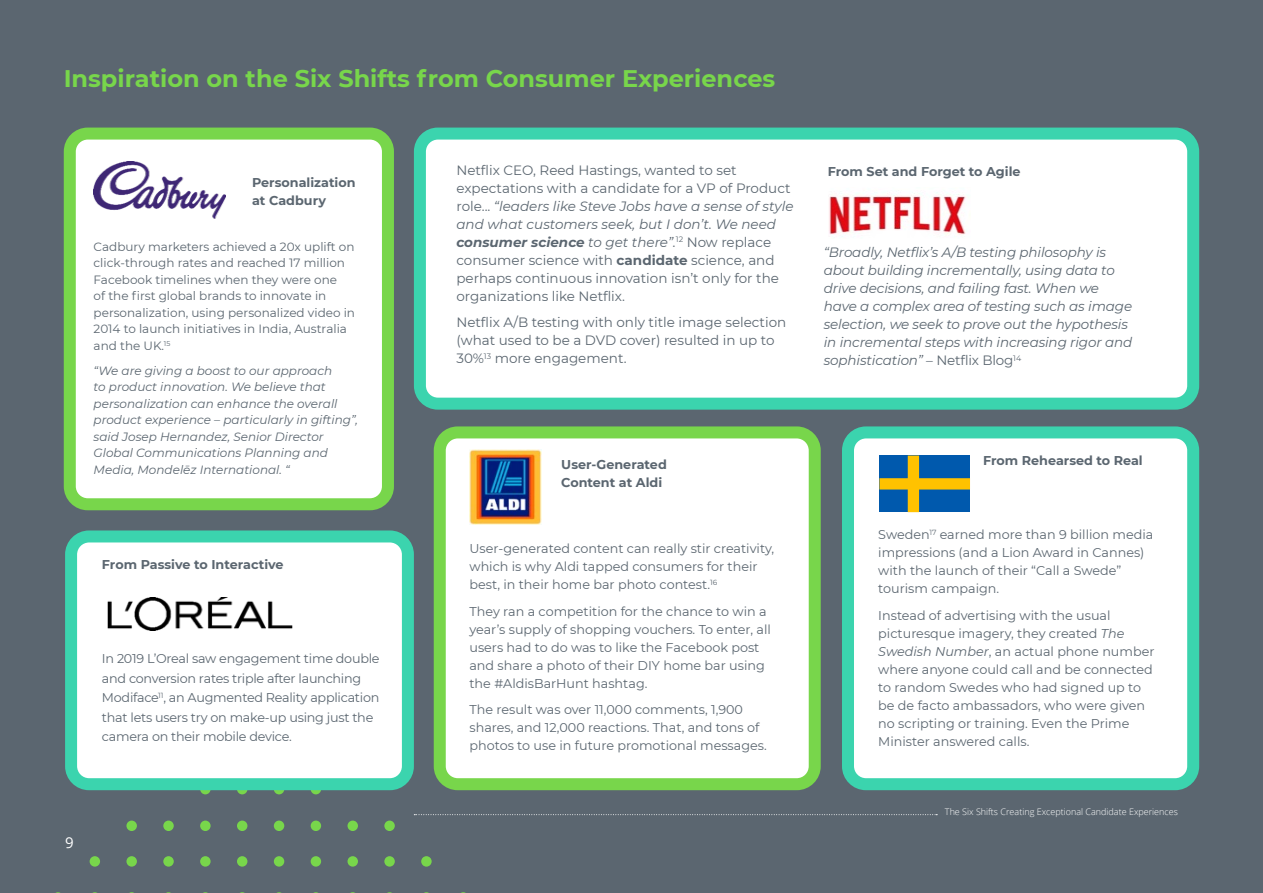
<style>
.page{position:relative;width:1263px;height:893px;background:#5b6670}
.page>*{position:absolute;margin:0;border:0;box-sizing:border-box;transform-origin:0 0}
.Section_Title{font:700 24px "Montserrat";color:#78d64b}
.t1{font:15px "Open Sans";color:#fff}
.Body_Copy{font:13.5px/18px "Montserrat";color:#5b6670}
.t2{font:italic 13.5px/18px "Montserrat";letter-spacing:-.01em;color:#5b6670}
.Body_Copy-2{font:12.75px/18px "Montserrat";color:#5b6670}
.Body_Copy-3{font:12.75px/19.5px "Montserrat";letter-spacing:-.02em;color:#5b6670}
.Body_Copy-4{font:700 12.75px/18px "Montserrat";color:#5b6670}
.Body_Copy-5{font:italic 12px/16.5px "Montserrat";color:#5b6670}
.Body_Copy-6{font:12px/16.5px "Montserrat";color:#5b6670}
.t3{font:300 9px "Open Sans";color:#fff}
.s1{font-style:italic}
.s2{font-weight:700;font-style:italic}
.s3{font-weight:700}
.s4{font-style:normal}
</style>
<div class="page">
<div style="left:421px;top:856px;width:11px;height:11px;background:#78d64b;border-radius:50%"></div>
<div style="left:384px;top:856px;width:11px;height:11px;background:#78d64b;border-radius:50%"></div>
<div style="left:347px;top:856px;width:11px;height:11px;background:#78d64b;border-radius:50%"></div>
<div style="left:311px;top:856px;width:10px;height:11px;background:#78d64b;border-radius:50%"></div>
<div style="left:274px;top:856px;width:10px;height:11px;background:#78d64b;border-radius:50%"></div>
<div style="left:237px;top:856px;width:10px;height:11px;background:#78d64b;border-radius:50%"></div>
<div style="left:200px;top:856px;width:11px;height:11px;background:#78d64b;border-radius:50%"></div>
<div style="left:163px;top:856px;width:11px;height:11px;background:#78d64b;border-radius:50%"></div>
<div style="left:126px;top:856px;width:11px;height:11px;background:#78d64b;border-radius:50%"></div>
<div style="left:90px;top:856px;width:10px;height:11px;background:#78d64b;border-radius:50%"></div>
<div style="left:384px;top:821px;width:11px;height:10px;background:#78d64b;border-radius:50%"></div>
<div style="left:347px;top:821px;width:11px;height:10px;background:#78d64b;border-radius:50%"></div>
<div style="left:311px;top:821px;width:10px;height:10px;background:#78d64b;border-radius:50%"></div>
<div style="left:274px;top:821px;width:10px;height:10px;background:#78d64b;border-radius:50%"></div>
<div style="left:237px;top:821px;width:10px;height:10px;background:#78d64b;border-radius:50%"></div>
<div style="left:200px;top:821px;width:11px;height:10px;background:#78d64b;border-radius:50%"></div>
<div style="left:163px;top:821px;width:11px;height:10px;background:#78d64b;border-radius:50%"></div>
<div style="left:126px;top:821px;width:11px;height:10px;background:#78d64b;border-radius:50%"></div>
<svg style="left:311px;top:784px;width:10px;height:10px"></svg>
<svg style="left:274px;top:784px;width:10px;height:10px"></svg>
<svg style="left:237px;top:784px;width:10px;height:10px"></svg>
<svg style="left:200px;top:784px;width:11px;height:10px"></svg>
<svg style="left:414px;top:814px;width:523px;height:1px"></svg>
<div style="left:70px;top:134px;width:318px;height:370px;background:#fff;border-radius:18px"></div>
<div style="left:64px;top:128px;width:330px;height:382px;border:12px solid #78d64b;border-radius:18px"></div>
<img style="left:94px;top:162px;width:132px;height:57px">
<div style="left:71px;top:536px;width:337px;height:248px;background:#fff;border-radius:18px"></div>
<div style="left:65px;top:530px;width:349px;height:260px;border:12px solid #3bd4ae;border-radius:18px"></div>
<img style="left:108px;top:597px;width:184px;height:33px">
<div style="left:440px;top:432px;width:375px;height:352px;background:#fff;border-radius:18px"></div>
<div style="left:434px;top:426px;width:387px;height:364px;border:12px solid #78d64b;border-radius:18px"></div>
<img style="left:469px;top:449px;width:73px;height:75px">
<div style="left:420px;top:134px;width:773px;height:270px;background:#fff;border-radius:18px"></div>
<div style="left:414px;top:128px;width:785px;height:282px;border:12px solid #3bd4ae;border-radius:18px"></div>
<img style="left:829px;top:192px;width:138px;height:45px">
<div style="left:848px;top:432px;width:345px;height:352px;background:#fff;border-radius:18px"></div>
<div style="left:842px;top:426px;width:357px;height:364px;border:12px solid #3bd4ae;border-radius:18px"></div>
<svg style="left:879px;top:456px;width:91px;height:56px;background:#4c7878"></svg>
<p class="Section_Title" style="left:64px;top:61px;width:713px">Inspiration on the Six Shifts from Consumer Experiences</p>
<p class="Body_Copy-4" style="left:252px;top:173px;width:105px">Personalization at Cadbury</p>
<p class="Body_Copy-6" style="left:94px;top:238px;width:263px">Cadbury marketers achieved a 20x uplift on click-through rates and reached 17 million Facebook timelines when they were one<br>of the first global brands to innovate in personalization, using personalized video in 2014 to launch initiatives in India, Australia and the UK.<sup>15</sup></p>
<p class="Body_Copy-5" style="left:94px;top:362px;width:266px">“We are giving a boost to our approach<br>to product innovation. We believe that personalization can enhance the overall product experience – particularly in gifting”, said Josep Hernandez, Senior Director Global Communications Planning and Media, Mondelēz International. “</p>
<p class="Body_Copy-4" style="left:102px;top:555px;width:183px">From Passive to Interactive</p>
<p class="Body_Copy-3" style="left:102px;top:649px;width:279px">In 2019 L’Oreal saw engagement time double and conversion rates triple after launching Modiface<sup>11</sup>, an Augmented Reality application that lets users try on make-up using just the camera on their mobile device.</p>
<p class="t1" style="left:65px;top:832px;width:10px">9</p>
<p class="Body_Copy" style="left:456px;top:160px;width:339px">Netflix CEO, Reed Hastings, wanted to set expectations with a candidate for a VP of Product role... <span class="s1">“leaders like Steve Jobs have a sense of style and what customers seek, but I don’t. We need </span><span class="s2">consumer science</span> <span class="s1">to get there”.</span><sup>12</sup> Now replace consumer science with <span class="s3">candidate</span> science, and perhaps continuous innovation isn’t only for the organizations like Netflix.</p>
<p class="Body_Copy" style="left:456px;top:313px;width:331px">Netflix A/B testing with only title image selection (what used to be a DVD cover) resulted in up to<br>30%<sup>13</sup> more engagement.</p>
<p class="Body_Copy-4" style="left:561px;top:455px;width:107px">User-Generated<br>Content at Aldi</p>
<p class="Body_Copy-2" style="left:469px;top:539px;width:306px">User-generated content can really stir creativity, which is why Aldi tapped consumers for their best, in their home bar photo contest.<sup>16</sup></p>
<p class="Body_Copy-2" style="left:469px;top:602px;width:303px">They ran a competition for the chance to win a year’s supply of shopping vouchers. To enter, all users had to do was to like the Facebook post and share a photo of their DIY home bar using the #AldisBarHunt hashtag.</p>
<p class="Body_Copy-2" style="left:469px;top:700px;width:299px">The result was over 11,000 comments, 1,900 shares, and 12,000 reactions. That, and tons of photos to use in future promotional messages.</p>
<p class="Body_Copy-4" style="left:828px;top:162px;width:194px">From Set and Forget to Agile</p>
<p class="t2" style="left:824px;top:243px;width:310px">“Broadly, Netflix’s A/B testing philosophy is about building incrementally, using data to drive decisions, and failing fast. When we have a complex area of testing such as image selection, we seek to prove out the hypothesis in incremental steps with increasing rigor and sophistication” <span class="s4">– Netflix Blog</span><sup>14</sup></p>
<p class="Body_Copy-4" style="left:983px;top:451px;width:161px">From Rehearsed to Real</p>
<p class="Body_Copy-2" style="left:878px;top:525px;width:277px">Sweden<sup>17</sup> earned more than 9 billion media impressions (and a Lion Award in Cannes) with the launch of their “Call a Swede” tourism campaign.</p>
<p class="Body_Copy-2" style="left:878px;top:606px;width:278px">Instead of advertising with the usual picturesque imagery, they created <span class="s1">The Swedish Number</span>, an actual phone number where anyone could call and be connected to random Swedes who had signed up to be de facto ambassadors, who were given no scripting or training. Even the Prime Minister answered calls.</p>
<p class="t3" style="left:945px;top:805px;width:234px">The Six Shifts Creating Exceptional Candidate Experiences</p>
</div>
